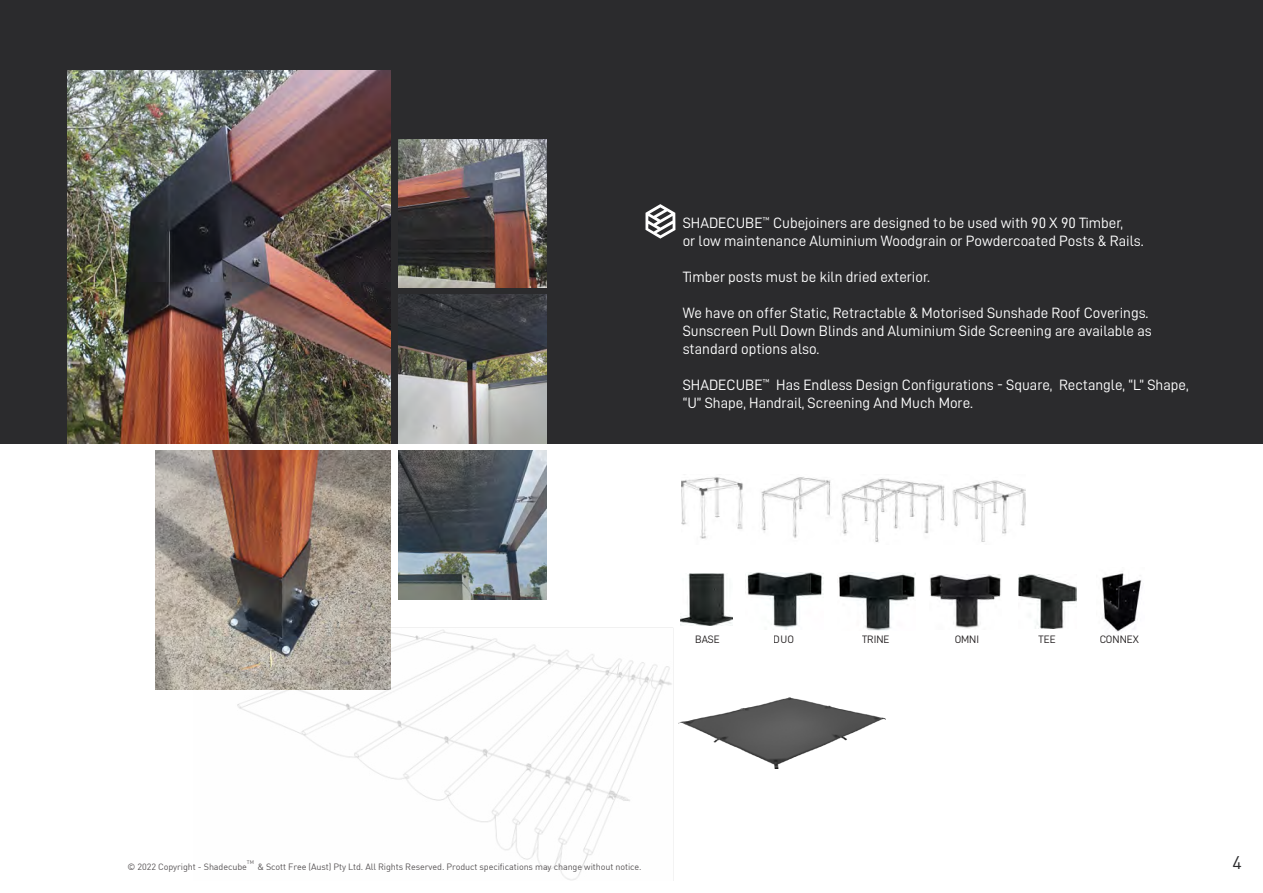
<style>
.page{position:relative;width:1263px;height:893px;background:#fff}
.page>*{position:absolute;margin:0;border:0;box-sizing:border-box;transform-origin:0 0}
.t1{font:18px "DIN";color:#2b2b2d}
.t2{font:15px/18px "D DIN";color:#fff}
.t3{font:700 11.4px "Minion Pro";letter-spacing:.23em;color:#fff}
.t4{font:10.8px "D DIN";color:#231f20}
.t5{font:9.75px "Minion Pro";color:#231f20;scale:1.25 1}
.t6{font:9px "DIN";letter-spacing:-.01em;color:#585456}
.t7{font:5.25px "DIN";color:#585456}
.s1{font-size:9.75px}
.s2{font-family:"Conduit ITC Std";font-size:16.35px}
</style>
<div class="page">
<img style="left:682px;top:697px;width:200px;height:71px">
<img style="left:839px;top:572px;width:76px;height:58px">
<img style="left:1018px;top:574px;width:58px;height:54px">
<img style="left:747px;top:572px;width:76px;height:57px">
<img style="left:681px;top:574px;width:52px;height:52px">
<img style="left:930px;top:575px;width:71px;height:54px">
<img style="left:1100px;top:571px;width:42px;height:61px">
<img style="left:682px;top:477px;width:343px;height:65px">
<div style="left:0;top:0;width:1263px;height:443px;background:#2b2b2d"></div>
<svg style="left:645px;top:204px;width:30px;height:35px"></svg>
<img style="left:67px;top:70px;width:323px;height:373px">
<img style="left:155px;top:450px;width:235px;height:240px">
<img style="left:398px;top:450px;width:149px;height:149px">
<img style="left:398px;top:295px;width:149px;height:148px">
<img style="left:398px;top:139px;width:149px;height:149px">
<img style="left:194px;top:621px;width:488px;height:260px">
<p class="t2" style="left:683px;top:214px;width:442px">SHADECUBE<sup>™</sup> Cubejoiners are designed to be used with 90 X 90 Timber,</p>
<p class="t2" style="left:683px;top:232px;width:462px">or low maintenance Aluminium Woodgrain or Powdercoated Posts &amp; Rails.</p>
<p class="t2" style="left:683px;top:268px;width:249px">Timber posts must be kiln dried exterior.</p>
<p class="t2" style="left:683px;top:304px;width:467px">We have on offer Static, Retractable &amp; Motorised Sunshade Roof Coverings.</p>
<p class="t2" style="left:683px;top:322px;width:471px">Sunscreen Pull Down Blinds and Aluminium Side Screening are available as</p>
<p class="t2" style="left:683px;top:340px;width:138px">standard options also.</p>
<p class="t2" style="left:683px;top:376px;width:507px">SHADECUBE<sup>™</sup> Has Endless Design Configurations - Square, Rectangle, “L” Shape, “U” Shape, Handrail, Screening And Much More.</p>
<p class="t3" style="left:691px;top:227px;width:456px">SHADECUBE<span class="s1">©</span> PERGOLAS <span class="s2">|</span> THINKING INSIDE THE SQUARE</p>
<p class="t4" style="left:695px;top:634px;width:26px">BASE</p>
<p class="t4" style="left:774px;top:634px;width:22px">DUO</p>
<p class="t4" style="left:862px;top:634px;width:29px">TRINE</p>
<p class="t4" style="left:954px;top:634px;width:26px">OMNI</p>
<p class="t4" style="left:1038px;top:634px;width:19px">TEE</p>
<p class="t4" style="left:1099px;top:634px;width:41px">CONNEX</p>
<p class="t5" style="left:696px;top:633px;width:19px">Base</p>
<p class="t5" style="left:773px;top:633px;width:19px">Duo</p>
<p class="t5" style="left:860px;top:633px;width:23px">Trine</p>
<p class="t5" style="left:947px;top:633px;width:25px">Omni</p>
<p class="t5" style="left:1029px;top:633px;width:16px">Tee</p>
<p class="t5" style="left:1098px;top:634px;width:33px">Connex</p>
<p class="t6" style="left:257px;top:863px;width:386px">&amp; Scott Free (Aust) Pty Ltd. All Rights Reserved. Product specifications may change without notice.</p>
<p class="t1" style="left:1232px;top:854px;width:11px">4</p>
<p class="t7" style="left:247px;top:860px;width:9px">TM</p>
<p class="t6" style="left:128px;top:863px;width:121px">© 2022 Copyright - Shadecube</p>
</div>
